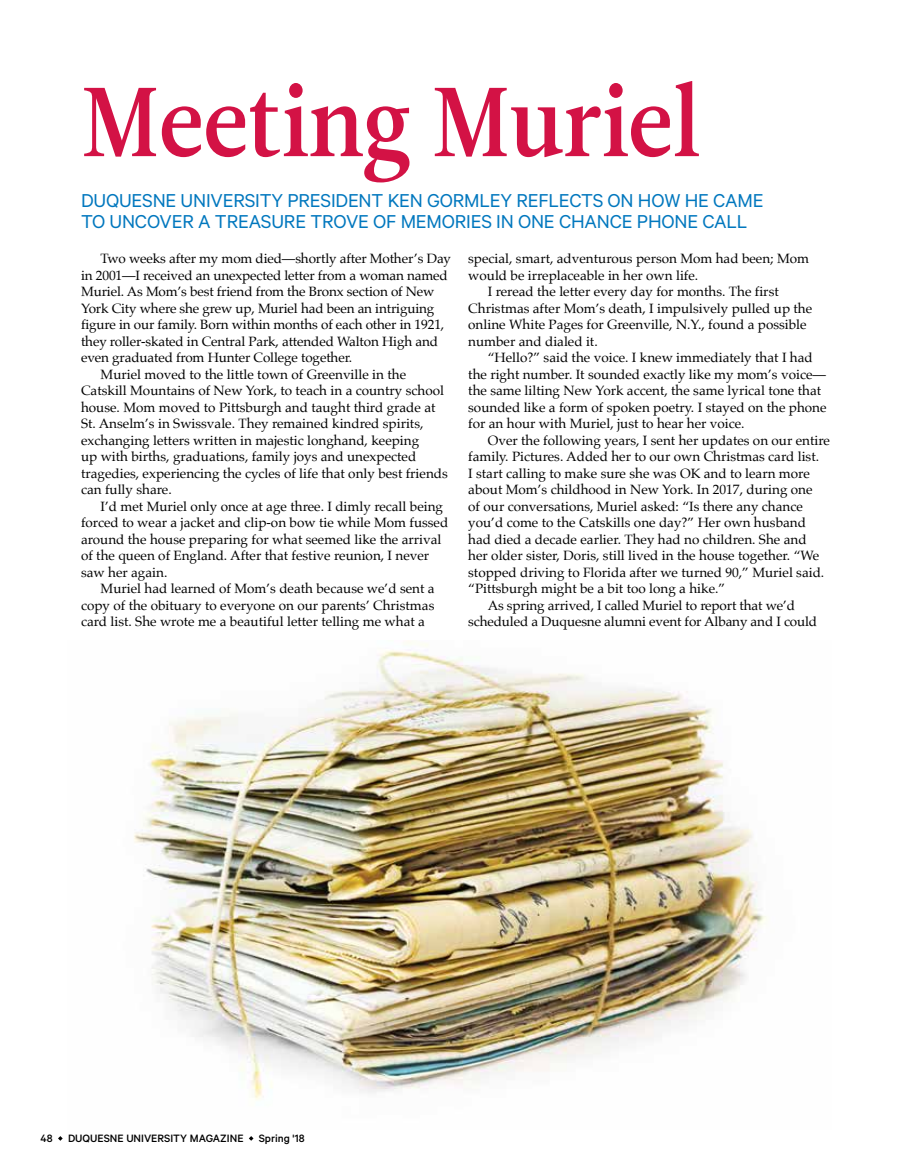
<style>
.page{position:relative;width:905px;height:1175px;background:#fff}
.page>*{position:absolute;margin:0;border:0;box-sizing:border-box;transform-origin:0 0}
.t1{font:97.5px "Leitura News Roman 3";color:#d31245;scale:.91 1}
.t2{font:21px/21px "Calibre";letter-spacing:-.01em;color:#0077be}
.t3{font:13.5px "Palatino";color:#000}
.t4{font:500 12px "Calibre";color:#000}
</style>
<div class="page">
<svg style="left:58px;top:1136px;width:5px;height:4px"></svg>
<svg style="left:249px;top:1136px;width:4px;height:4px"></svg>
<img style="left:134px;top:641px;width:633px;height:459px">
<h1 class="t1" style="left:81px;top:65px;width:681px">Meeting Muriel</h1>
<h2 class="t2" style="left:81px;top:189px;width:684px">DUQUESNE UNIVERSITY PRESIDENT KEN GORMLEY REFLECTS ON HOW HE CAME<br>TO UNCOVER A TREASURE TROVE OF MEMORIES IN ONE CHANCE PHONE CALL</h2>
<p class="t3" style="left:468px;top:247px;width:342px">special, smart, adventurous person Mom had been; Mom</p>
<p class="t3" style="left:468px;top:264px;width:231px">would be irreplaceable in her own life.</p>
<p class="t3" style="left:488px;top:280px;width:292px">I reread the letter every day for months. The first</p>
<p class="t3" style="left:468px;top:297px;width:345px">Christmas after Mom’s death, I impulsively pulled up the</p>
<p class="t3" style="left:468px;top:313px;width:340px">online White Pages for Greenville, N.Y., found a possible</p>
<p class="t3" style="left:468px;top:330px;width:131px">number and dialed it.</p>
<p class="t3" style="left:488px;top:346px;width:326px">“Hello?” said the voice. I knew immediately that I had</p>
<p class="t3" style="left:468px;top:363px;width:359px">the right number. It sounded exactly like my mom’s voice—</p>
<p class="t3" style="left:468px;top:379px;width:354px">the same lilting New York accent, the same lyrical tone that</p>
<p class="t3" style="left:468px;top:396px;width:360px">sounded like a form of spoken poetry. I stayed on the phone</p>
<p class="t3" style="left:468px;top:412px;width:278px">for an hour with Muriel, just to hear her voice.</p>
<p class="t3" style="left:488px;top:429px;width:344px">Over the following years, I sent her updates on our entire</p>
<p class="t3" style="left:468px;top:445px;width:352px">family. Pictures. Added her to our own Christmas card list.</p>
<p class="t3" style="left:468px;top:462px;width:343px">I start calling to make sure she was OK and to learn more</p>
<p class="t3" style="left:468px;top:478px;width:346px">about Mom’s childhood in New York. In 2017, during one</p>
<p class="t3" style="left:468px;top:495px;width:336px">of our conversations, Muriel asked: “Is there any chance</p>
<p class="t3" style="left:468px;top:511px;width:339px">you’d come to the Catskills one day?” Her own husband</p>
<p class="t3" style="left:468px;top:528px;width:340px">had died a decade earlier. They had no children. She and</p>
<p class="t3" style="left:468px;top:544px;width:352px">her older sister, Doris, still lived in the house together. “We</p>
<p class="t3" style="left:468px;top:561px;width:357px">stopped driving to Florida after we turned 90,” Muriel said.</p>
<p class="t3" style="left:468px;top:577px;width:258px">“Pittsburgh might be a bit too long a hike.”</p>
<p class="t3" style="left:488px;top:594px;width:309px">As spring arrived, I called Muriel to report that we’d</p>
<p class="t3" style="left:468px;top:610px;width:350px">scheduled a Duquesne alumni event for Albany and I could</p>
<p class="t3" style="left:101px;top:247px;width:352px">Two weeks after my mom died—shortly after Mother’s Day</p>
<p class="t3" style="left:81px;top:264px;width:368px">in 2001—I received an unexpected letter from a woman named</p>
<p class="t3" style="left:81px;top:280px;width:355px">Muriel. As Mom’s best friend from the Bronx section of New</p>
<p class="t3" style="left:81px;top:297px;width:355px">York City where she grew up, Muriel had been an intriguing</p>
<p class="t3" style="left:81px;top:313px;width:365px">figure in our family. Born within months of each other in 1921,</p>
<p class="t3" style="left:81px;top:330px;width:358px">they roller-skated in Central Park, attended Walton High and</p>
<p class="t3" style="left:81px;top:346px;width:273px">even graduated from Hunter College together.</p>
<p class="t3" style="left:101px;top:363px;width:307px">Muriel moved to the little town of Greenville in the</p>
<p class="t3" style="left:81px;top:379px;width:364px">Catskill Mountains of New York, to teach in a country school</p>
<p class="t3" style="left:81px;top:396px;width:356px">house. Mom moved to Pittsburgh and taught third grade at</p>
<p class="t3" style="left:81px;top:412px;width:344px">St. Anselm’s in Swissvale. They remained kindred spirits,</p>
<p class="t3" style="left:81px;top:429px;width:340px">exchanging letters written in majestic longhand, keeping</p>
<p class="t3" style="left:81px;top:445px;width:337px">up with births, graduations, family joys and unexpected</p>
<p class="t3" style="left:81px;top:462px;width:368px">tragedies, experiencing the cycles of life that only best friends</p>
<p class="t3" style="left:81px;top:478px;width:92px">can fully share.</p>
<p class="t3" style="left:101px;top:495px;width:344px">I’d met Muriel only once at age three. I dimly recall being</p>
<p class="t3" style="left:81px;top:511px;width:369px">forced to wear a jacket and clip-on bow tie while Mom fussed</p>
<p class="t3" style="left:81px;top:528px;width:362px">around the house preparing for what seemed like the arrival</p>
<p class="t3" style="left:81px;top:544px;width:350px">of the queen of England. After that festive reunion, I never</p>
<p class="t3" style="left:81px;top:561px;width:88px">saw her again.</p>
<p class="t3" style="left:101px;top:577px;width:335px">Muriel had learned of Mom’s death because we’d sent a</p>
<p class="t3" style="left:81px;top:594px;width:355px">copy of the obituary to everyone on our parents’ Christmas</p>
<p class="t3" style="left:81px;top:610px;width:345px">card list. She wrote me a beautiful letter telling me what a</p>
<p class="t4" style="left:40px;top:1131px;width:14px">48</p>
<p class="t4" style="left:68px;top:1131px;width:177px">DUQUESNE UNIVERSITY MAGAZINE</p>
<p class="t4" style="left:259px;top:1131px;width:47px">Spring '18</p>
</div>
